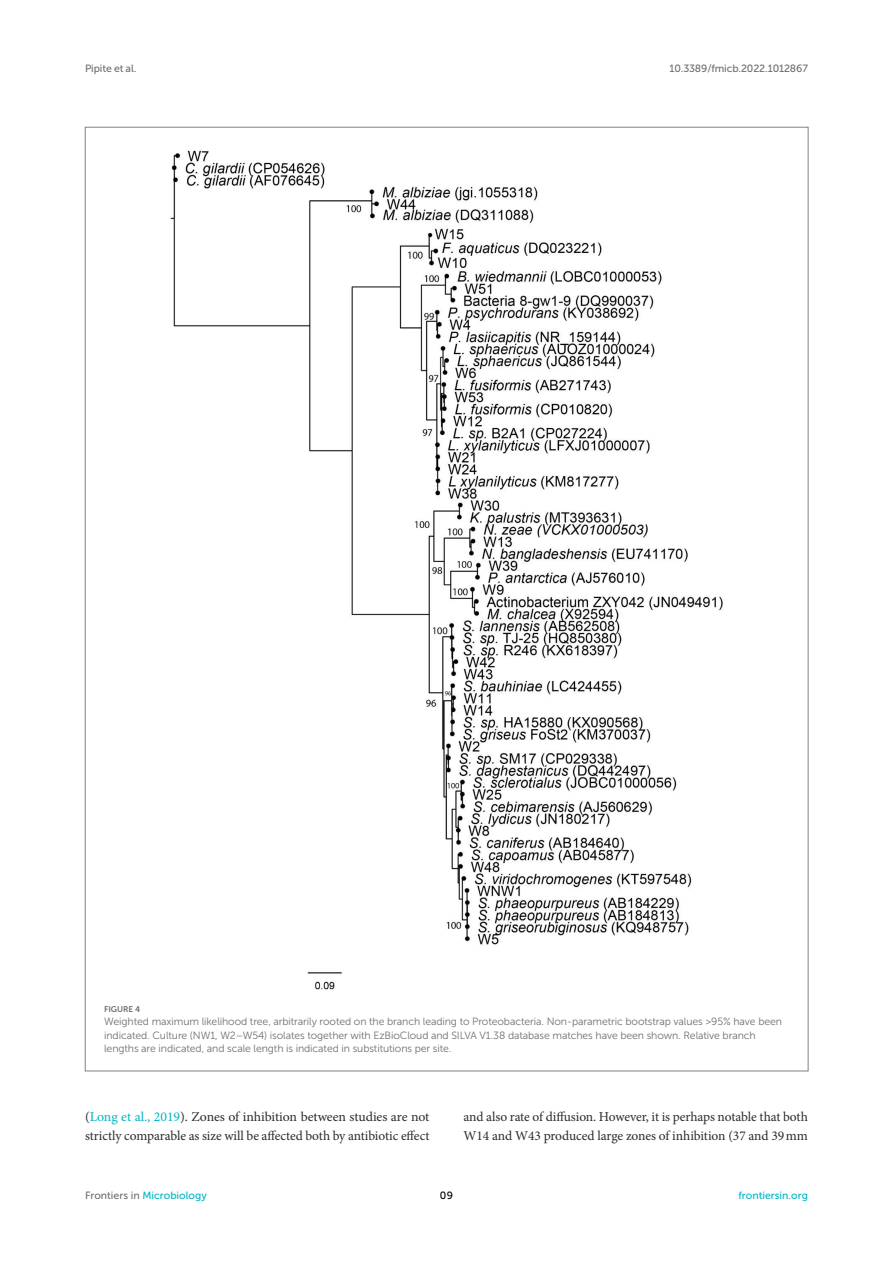
<style>
.page{position:relative;width:893px;height:1263px;background:#fff}
.page>*{position:absolute;margin:0;border:0;box-sizing:border-box;transform-origin:0 0}
.TEXT{font:13.5px/18.8px "Minion Pro";letter-spacing:-.005em;color:#2b2b2a}
.FIG_LEG{font:10.5px/13.5px "Museo Sans 300";letter-spacing:-.01em;color:#706f70}
.t1{font:10.5px "Museo Sans 500";color:#00b4c4}
.t2{font:10.5px "Museo Sans 500";letter-spacing:-.015em;color:#706f70}
.t3{font:10.5px "Museo Sans 500";color:#000}
.FIG_HD{font:8.25px "Museo Sans 700";letter-spacing:-.01em;color:#706f70}
.s1{color:#00b4c4}
.s2{color:#706f70}
</style>
<div class="page">
<img style="left:170px;top:150px;width:553px;height:840px">
<p class="t2" style="left:85px;top:63px;width:53px">Pipite et al.</p>
<p class="t2" style="left:669px;top:63px;width:140px">10.3389/fmicb.2022.1012867</p>
<p class="FIG_HD" style="left:104px;top:1004px;width:37px">FIGURE 4</p>
<p class="FIG_LEG" style="left:104px;top:1015px;width:679px">Weighted maximum likelihood tree, arbitrarily rooted on the branch leading to Proteobacteria. Non-parametric bootstrap values &gt;95% have been indicated. Culture (NW1, W2–W54) isolates together with EzBioCloud and SILVA V1.38 database matches have been shown. Relative branch lengths are indicated, and scale length is indicated in substitutions per site.</p>
<p class="TEXT" style="left:85px;top:1107px;width:346px">(<span class="s1">Long et al., 2019</span>). Zones of inhibition between studies are not strictly comparable as size will be affected both by antibiotic effect</p>
<p class="TEXT" style="left:463px;top:1107px;width:346px">and also rate of diffusion. However, it is perhaps notable that both<br>W14 and W43 produced large zones of inhibition (37 and 39mm</p>
<p class="t1" style="left:85px;top:1190px;width:123px"><span class="s2">Frontiers in</span> Microbiology</p>
<p class="t3" style="left:440px;top:1190px;width:15px">09</p>
<p class="t1" style="left:738px;top:1190px;width:71px">frontiersin.org</p>
</div>
